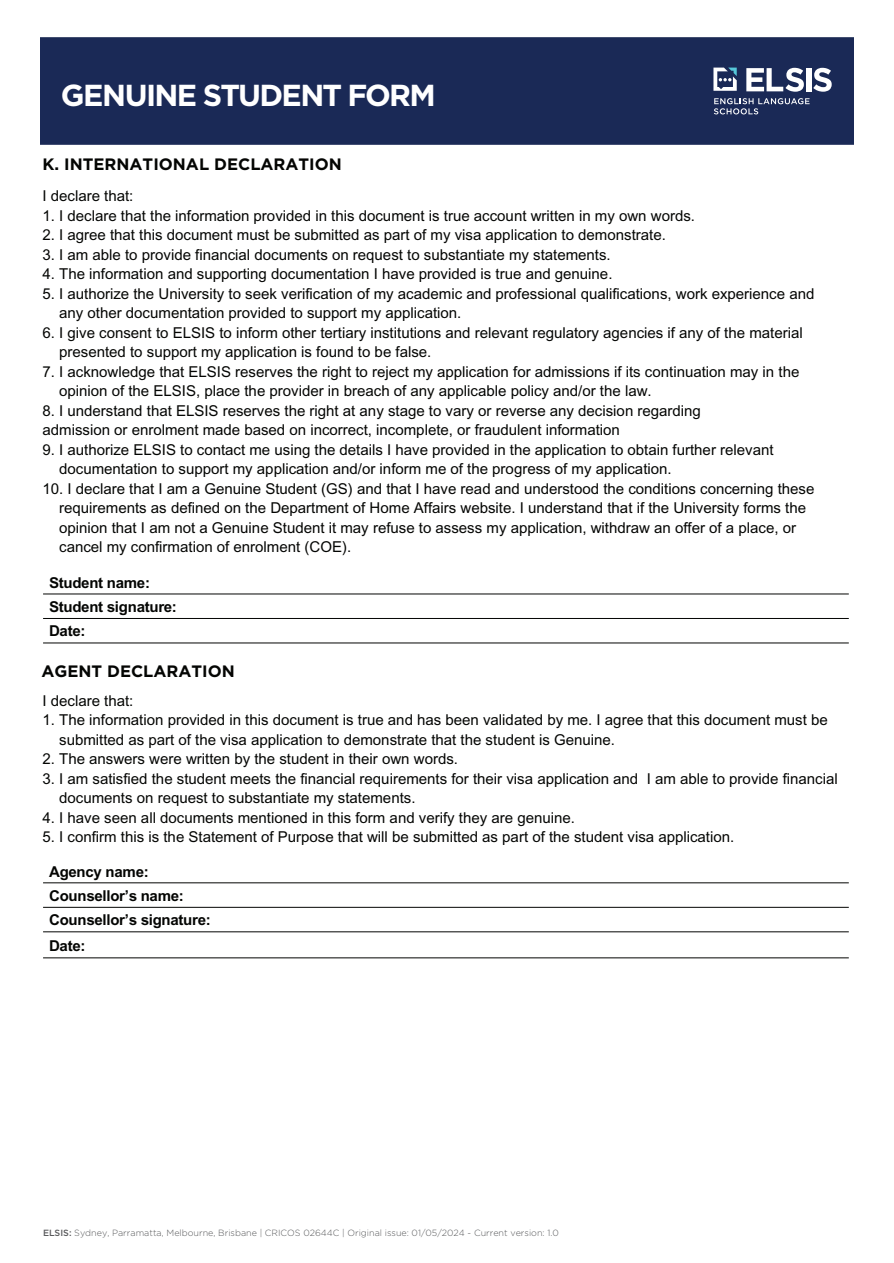
<style>
.page{position:relative;width:894px;height:1263px;background:#fff}
.page>*{position:absolute;margin:0;border:0;box-sizing:border-box;transform-origin:0 0}
.t1{font:700 30.3px "Gotham";letter-spacing:-.055em;color:#fff}
.t2{font:700 16.5px "Gotham";color:#040503}
.t3{font:15px/19.5px "Arial";color:#040503}
.t4{font:700 15px/24px "Arial";letter-spacing:-.02em;color:#040503}
.t5{font:300 9px "Gotham";color:#58595b}
.s1{font-weight:500}
</style>
<div class="page">
<div style="left:41px;top:38px;width:811px;height:106px;background:#1a2956"></div>
<hr style="left:43px;top:882px;width:805px;height:1px;background:#040503">
<hr style="left:43px;top:907px;width:805px;height:1px;background:#040503">
<hr style="left:43px;top:931px;width:805px;height:1px;background:#040503">
<hr style="left:43px;top:957px;width:805px;height:1px;background:#040503">
<hr style="left:43px;top:594px;width:805px;height:1px;background:#040503">
<hr style="left:43px;top:618px;width:805px;height:1px;background:#040503">
<hr style="left:43px;top:642px;width:805px;height:1px;background:#040503">
<svg style="left:713px;top:98px;width:96px;height:16px;background:#475377"></svg>
<svg style="left:746px;top:68px;width:57px;height:24px"></svg>
<div style="left:805px;top:68px;width:5px;height:23px;background:#fff"></div>
<svg style="left:813px;top:68px;width:18px;height:24px"></svg>
<svg style="left:713px;top:68px;width:23px;height:23px"></svg>
<h1 class="t1" style="left:61px;top:75px;width:376px">GENUINE STUDENT FORM</h1>
<p class="t2" style="left:42px;top:153px;width:301px">K. INTERNATIONAL DECLARATION</p>
<p class="t3" style="left:42px;top:186px;width:92px">I declare that:</p>
<p class="t3" style="left:42px;top:206px;width:653px">1. I declare that the information provided in this document is true account written in my own words.</p>
<p class="t3" style="left:42px;top:225px;width:624px">2. I agree that this document must be submitted as part of my visa application to demonstrate.</p>
<p class="t3" style="left:42px;top:245px;width:569px">3. I am able to provide financial documents on request to substantiate my statements.</p>
<p class="t3" style="left:42px;top:264px;width:571px">4. The information and supporting documentation I have provided is true and genuine.</p>
<p class="t3" style="left:59px;top:284px;width:756px;text-indent:-17px">5. I authorize the University to seek verification of my academic and professional qualifications, work experience and any other documentation provided to support my application.</p>
<p class="t3" style="left:59px;top:323px;width:744px;text-indent:-17px">6. I give consent to ELSIS to inform other tertiary institutions and relevant regulatory agencies if any of the material presented to support my application is found to be false.</p>
<p class="t3" style="left:59px;top:362px;width:741px;text-indent:-17px">7. I acknowledge that ELSIS reserves the right to reject my application for admissions if its continuation may in the opinion of the ELSIS, place the provider in breach of any applicable policy and/or the law.</p>
<p class="t3" style="left:42px;top:401px;width:659px">8. I understand that ELSIS reserves the right at any stage to vary or reverse any decision regarding admission or enrolment made based on incorrect, incomplete, or fraudulent information</p>
<p class="t3" style="left:59px;top:440px;width:715px;text-indent:-17px">9. I authorize ELSIS to contact me using the details I have provided in the application to obtain further relevant documentation to support my application and/or inform me of the progress of my application.</p>
<p class="t3" style="left:59px;top:479px;width:756px;text-indent:-17px">10. I declare that I am a Genuine Student (GS) and that I have read and understood the conditions concerning these requirements as defined on the Department of Home Affairs website. I understand that if the University forms the opinion that I am not a Genuine Student it may refuse to assess my application, withdraw an offer of a place, or cancel my confirmation of enrolment (COE).</p>
<p class="t4" style="left:49px;top:570px;width:129px">Student name:<br>Student signature:<br>Date:</p>
<p class="t2" style="left:41px;top:660px;width:195px">AGENT DECLARATION</p>
<p class="t3" style="left:42px;top:691px;width:92px">I declare that:</p>
<p class="t3" style="left:59px;top:710px;width:769px;text-indent:-17px">1. The information provided in this document is true and has been validated by me. I agree that this document must be submitted as part of the visa application to demonstrate that the student is Genuine.</p>
<p class="t3" style="left:42px;top:749px;width:417px">2. The answers were written by the student in their own words.</p>
<p class="t3" style="left:59px;top:769px;width:779px;text-indent:-17px">3. I am satisfied the student meets the financial requirements for their visa application and I am able to provide financial documents on request to substantiate my statements.</p>
<p class="t3" style="left:42px;top:808px;width:533px">4. I have seen all documents mentioned in this form and verify they are genuine.</p>
<p class="t3" style="left:42px;top:827px;width:693px">5. I confirm this is the Statement of Purpose that will be submitted as part of the student visa application.</p>
<p class="t4" style="left:49px;top:859px;width:163px">Agency name:<br>Counsellor’s name:<br>Counsellor’s signature:</p>
<p class="t4" style="left:49px;top:933px;width:38px">Date:</p>
<p class="t5" style="left:43px;top:1227px;width:517px"><span class="s1">ELSIS:</span> Sydney, Parramatta, Melbourne, Brisbane | CRICOS 02644C | Original issue: 01/05/2024 - Current version: 1.0</p>
</div>
